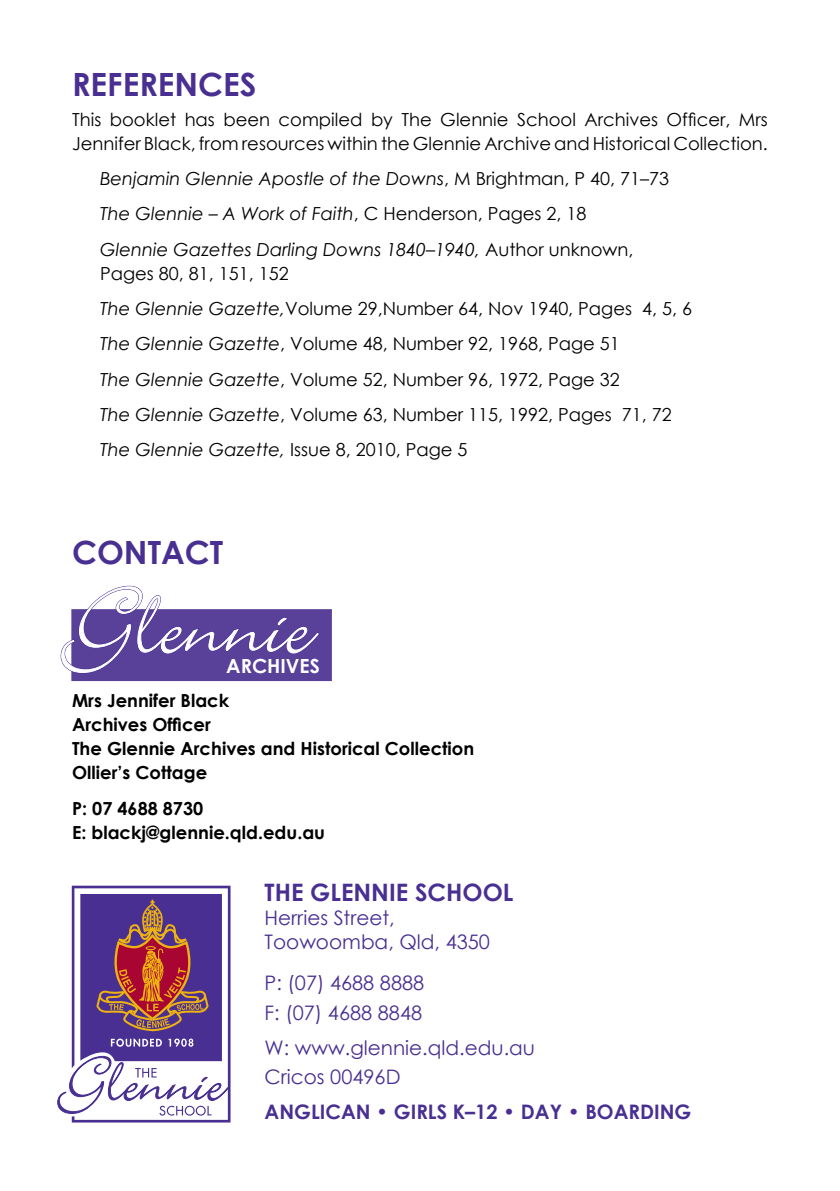
<style>
.page{position:relative;width:840px;height:1191px;background:#fff}
.page>*{position:absolute;margin:0;border:0;box-sizing:border-box;transform-origin:0 0}
.t1{font:700 32px "Century Gothic";color:#492f92}
.t2{font:700 24px "Century Gothic";color:#492f92}
.t3{font:20px/29.6px "Century Gothic";color:#492f92}
.t4{font:700 20px "Century Gothic";color:#492f92}
.t5{font:700 19.4px "Century Gothic";color:#fff}
.t6{font:18px/35.4px "Century Gothic";color:#000}
.t7{font:italic 18px/35.4px "Century Gothic";color:#000}
.t8{font:700 18px/24px "Century Gothic";color:#000}
.s1{font-style:normal}
.s2{font-style:italic}
</style>
<div class="page">
<svg style="left:57px;top:885px;width:173px;height:237px"></svg>
<div style="left:72px;top:610px;width:259px;height:70px;background:#594099"></div>
<div style="left:71px;top:609px;width:261px;height:72px;border:2px solid #594099"></div>
<svg style="left:60px;top:585px;width:260px;height:89px"></svg>
<h1 class="t1" style="left:72px;top:60px;width:184px">References</h1>
<p class="t6" style="left:72px;top:107px;width:697px;line-height:24px">This booklet has been compiled by The Glennie School Archives Officer, Mrs<br>Jennifer Black, from resources within the Glennie Archive and Historical Collection.</p>
<p class="t7" style="left:100px;top:160px;width:570px">Benjamin Glennie Apostle of the Downs<span class="s1">, M Brightman, P 40, 71–73<br></span>The Glennie – A Work of Faith<span class="s1">, C Henderson, Pages 2, 18<br></span>Glennie Gazettes Darling Downs 1840–1940, <span class="s1">Author unknown,</span></p>
<p class="t6" style="left:100px;top:255px;width:593px">Pages 80, 81, 151, 152<br><span class="s2">The Glennie Gazette,</span>Volume 29,Number 64, Nov 1940, Pages 4, 5, 6<br><span class="s2">The Glennie Gazette</span>, Volume 48, Number 92, 1968, Page 51<br><span class="s2">The Glennie Gazette</span>, Volume 52, Number 96, 1972, Page 32<br><span class="s2">The Glennie Gazette</span>, Volume 63, Number 115, 1992, Pages 71, 72<br><span class="s2">The Glennie Gazette,</span> Issue 8, 2010, Page 5</p>
<h1 class="t1" style="left:72px;top:528px;width:153px">Contact</h1>
<p class="t5" style="left:226px;top:651px;width:95px">ARCHIVES</p>
<p class="t8" style="left:72px;top:688px;width:403px">Mrs Jennifer Black<br>Archives Officer<br>The Glennie Archives and Historical Collection<br>Ollier’s Cottage</p>
<p class="t8" style="left:72px;top:795px;width:254px">P: 07 4688 8730<br>E: blackj@glennie.qld.edu.au</p>
<h2 class="t2" style="left:264px;top:874px;width:14px">THE</h2>
<h2 class="t2" style="left:310px;top:874px;width:34px">GLENNIE</h2>
<h2 class="t2" style="left:415px;top:874px;width:31px">SCHOOL</h2>
<p class="t3" style="left:264px;top:905px;width:227px;line-height:24px">Herries Street,<br>Toowoomba, Qld, 4350</p>
<p class="t3" style="left:264px;top:968px;width:161px">P: (07) 4688 8888<br>F: (07) 4688 8848</p>
<p class="t3" style="left:264px;top:1032px;width:272px">W: www.glennie.qld.edu.au<br>Cricos 00496D</p>
<p class="t4" style="left:264px;top:1096px;width:428px">Anglican • Girls k–12 • day • Boarding</p>
</div>
